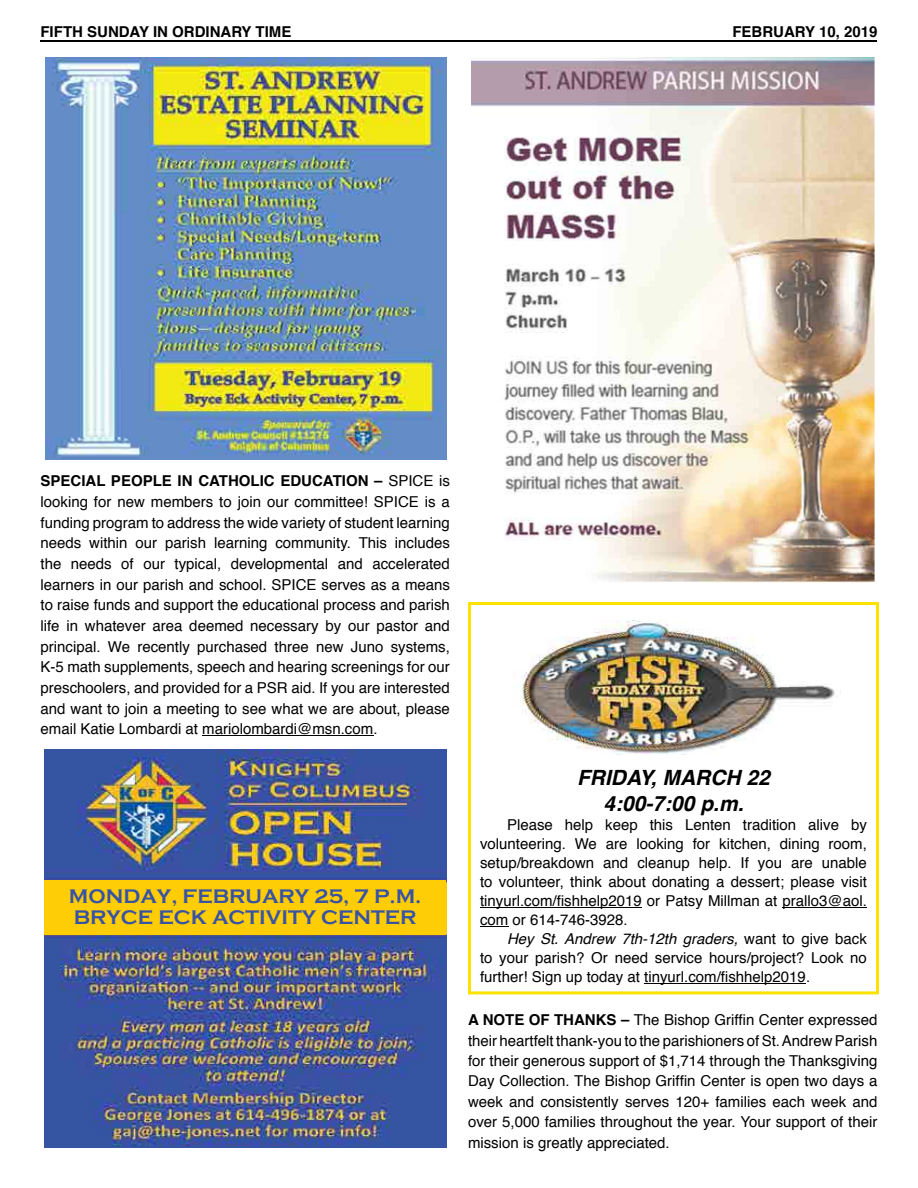
<style>
.page{position:relative;width:918px;height:1188px;background:#fff}
.page>*{position:absolute;margin:0;border:0;box-sizing:border-box;transform-origin:0 0}
.t1{font:italic 700 21px/26.2px "Helvetica";color:#000;text-align:center}
.t2{font:700 20.25px/21px "Copperplate Gothic";color:#3853a4}
.t3{font:15px/20.7px "Helvetica";color:#000;text-align:justify}
.t4{font:700 15px "Helvetica";color:#000}
.s1{font-weight:700}
.s2{font-style:italic}
</style>
<div class="page">
<hr style="left:40px;top:40px;width:838px;height:2px;background:#000">
<hr style="left:202px;top:735px;width:171px;height:1px;background:#000">
<svg style="left:468px;top:602px;width:411px;height:392px"></svg>
<img style="left:471px;top:57px;width:403px;height:525px">
<img style="left:44px;top:750px;width:402px;height:398px">
<img style="left:45px;top:57px;width:401px;height:403px">
<img style="left:514px;top:621px;width:328px;height:133px">
<div style="left:44px;top:880px;width:402px;height:55px;background:#ffcd05"></div>
<p class="t4" style="left:40px;top:19px;width:252px">FIFTH SUNDAY IN ORDINARY TIME</p>
<p class="t4" style="left:732px;top:19px;width:147px">FEBRUARY 10, 2019</p>
<p class="t3" style="left:40px;top:471px;width:411px"><span class="s1">SPECIAL PEOPLE IN CATHOLIC EDUCATION –</span> SPICE is looking for new members to join our committee! SPICE is a funding program to address the wide variety of student learning needs within our parish learning community. This includes the needs of our typical, developmental and accelerated learners in our parish and school. SPICE serves as a means to raise funds and support the educational process and parish life in whatever area deemed necessary by our pastor and principal. We recently purchased three new Juno systems, K-5 math supplements, speech and hearing screenings for our preschoolers, and provided for a PSR aid. If you are interested and want to join a meeting to see what we are about, please email Katie Lombardi at mariolombardi@msn.com.</p>
<h2 class="t2" style="left:69px;top:886px;width:354px">MONDAY, FEBRUARY 25, 7 P.M.<br>BRYCE ECK ACTIVITY CENTER</h2>
<h1 class="t1" style="left:577px;top:764px;width:194px">FRIDAY, MARCH 22<br>4:00-7:00 p.m.</h1>
<p class="t3" style="left:480px;top:816px;width:388px;line-height:19px;text-indent:27px">Please help keep this Lenten tradition alive by volunteering. We are looking for kitchen, dining room, setup/breakdown and cleanup help. If you are unable to volunteer, think about donating a dessert; please visit tinyurl.com/fishhelp2019 or Patsy Millman at prallo3@aol. com or 614-746-3928.</p>
<p class="t3" style="left:480px;top:930px;width:388px;line-height:19px;text-indent:27px"><span class="s2">Hey St. Andrew 7th-12th graders,</span> want to give back to your parish? Or need service hours/project? Look no further! Sign up today at tinyurl.com/fishhelp2019.</p>
<p class="t3" style="left:468px;top:1010px;width:411px"><span class="s1">A NOTE OF THANKS –</span> The Bishop Griffin Center expressed their heartfelt thank-you to the parishioners of St. Andrew Parish for their generous support of $1,714 through the Thanksgiving Day Collection. The Bishop Griffin Center is open two days a week and consistently serves 120+ families each week and over 5,000 families throughout the year. Your support of their mission is greatly appreciated.</p>
</div>
